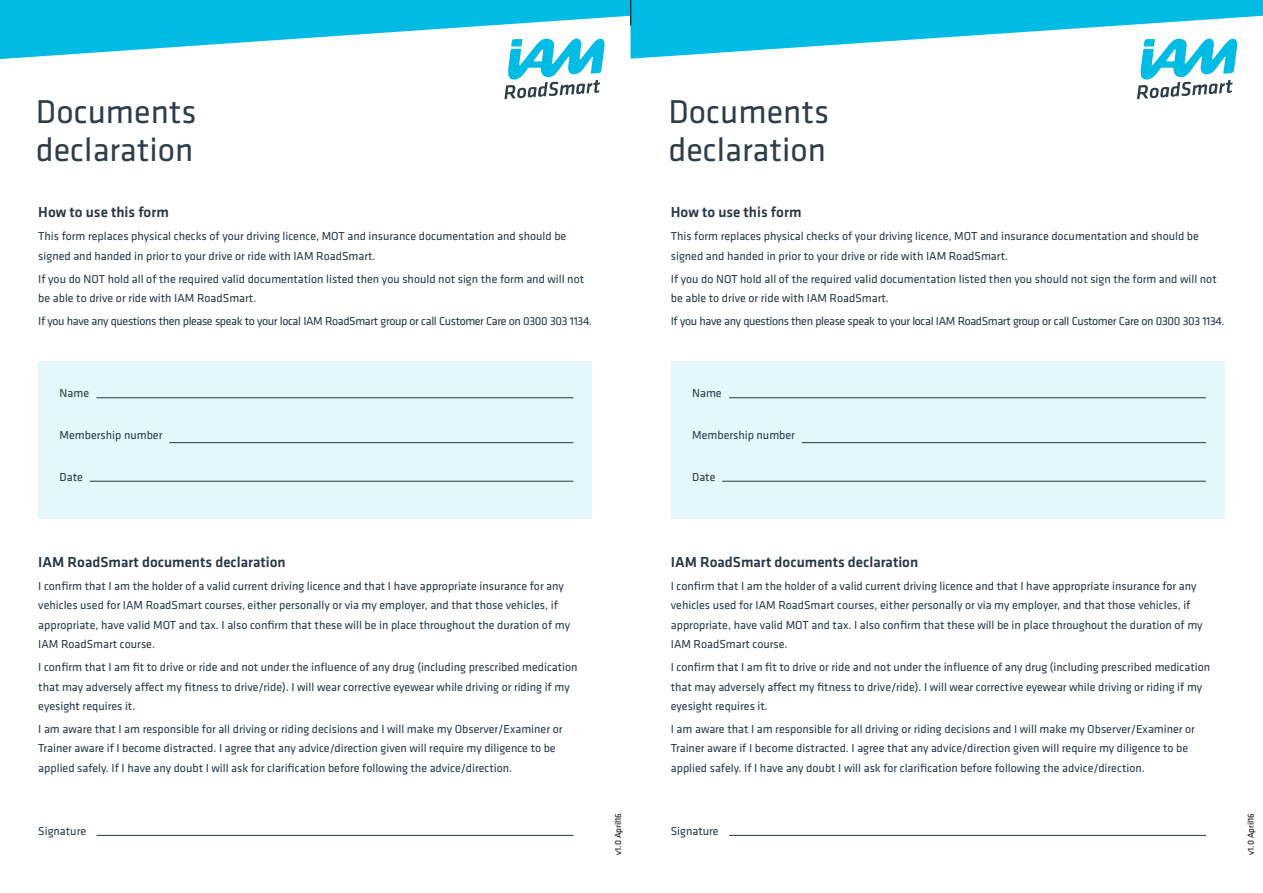
<style>
.page{position:relative;width:1263px;height:893px;background:#fff}
.page>*{position:absolute;margin:0;border:0;box-sizing:border-box;transform-origin:0 0}
.t1{font:34.2px/37.5px "Klavika";color:#2d3e4b}
.t2{font:500 15px "Klavika";color:#263746}
.t3{font:12px/19.5px "Klavika";color:#263746}
.t4{font:12px "Klavika";letter-spacing:-.035em;color:#263746}
.t5{font:9px "Klavika";color:#000}
</style>
<div class="page">
<div style="left:38px;top:362px;width:554px;height:157px;background:#e6f7fc"></div>
<hr style="left:97px;top:397px;width:476px;height:1px;background:#263746">
<hr style="left:169px;top:442px;width:404px;height:1px;background:#263746">
<hr style="left:90px;top:481px;width:483px;height:1px;background:#263746">
<hr style="left:97px;top:835px;width:476px;height:1px;background:#263746">
<div style="left:671px;top:362px;width:553px;height:157px;background:#e6f7fc"></div>
<hr style="left:729px;top:397px;width:477px;height:1px;background:#263746">
<hr style="left:802px;top:442px;width:404px;height:1px;background:#263746">
<hr style="left:722px;top:481px;width:484px;height:1px;background:#263746">
<hr style="left:729px;top:835px;width:477px;height:1px;background:#263746">
<svg style="left:0;top:0;width:1263px;height:99px"></svg>
<h1 class="t1" style="left:36px;top:92px;width:162px">Documents declaration</h1>
<p class="t2" style="left:38px;top:202px;width:132px">How to use this form</p>
<p class="t3" style="left:38px;top:226px;width:530px">This form replaces physical checks of your driving licence, MOT and insurance documentation and should be signed and handed in prior to your drive or ride with IAM RoadSmart.</p>
<p class="t3" style="left:38px;top:269px;width:547px">If you do NOT hold all of the required valid documentation listed then you should not sign the form and will not be able to drive or ride with IAM RoadSmart.</p>
<p class="t4" style="left:38px;top:313px;width:555px">If you have any questions then please speak to your local IAM RoadSmart group or call Customer Care on 0300 303 1134.</p>
<p class="t3" style="left:60px;top:383px;width:31px">Name</p>
<p class="t3" style="left:60px;top:425px;width:104px">Membership number</p>
<p class="t3" style="left:60px;top:467px;width:25px">Date</p>
<p class="t2" style="left:38px;top:552px;width:249px">IAM RoadSmart documents declaration</p>
<p class="t3" style="left:38px;top:575px;width:533px">I confirm that I am the holder of a valid current driving licence and that I have appropriate insurance for any vehicles used for IAM RoadSmart courses, either personally or via my employer, and that those vehicles, if appropriate, have valid MOT and tax. I also confirm that these will be in place throughout the duration of my IAM RoadSmart course.</p>
<p class="t3" style="left:38px;top:657px;width:541px">I confirm that I am fit to drive or ride and not under the influence of any drug (including prescribed medication that may adversely affect my fitness to drive/ride). I will wear corrective eyewear while driving or riding if my eyesight requires it.</p>
<p class="t3" style="left:38px;top:719px;width:526px">I am aware that I am responsible for all driving or riding decisions and I will make my Observer/Examiner or<br>Trainer aware if I become distracted. I agree that any advice/direction given will require my diligence to be applied safely. If I have any doubt I will ask for clarification before following the advice/direction.</p>
<p class="t3" style="left:38px;top:821px;width:49px">Signature</p>
<p class="t5" style="left:612px;top:855px;width:43px;rotate:-90deg">v1.0 April16</p>
<h1 class="t1" style="left:668px;top:92px;width:162px">Documents declaration</h1>
<p class="t2" style="left:671px;top:202px;width:132px">How to use this form</p>
<p class="t3" style="left:671px;top:226px;width:530px">This form replaces physical checks of your driving licence, MOT and insurance documentation and should be signed and handed in prior to your drive or ride with IAM RoadSmart.</p>
<p class="t3" style="left:671px;top:269px;width:547px">If you do NOT hold all of the required valid documentation listed then you should not sign the form and will not be able to drive or ride with IAM RoadSmart.</p>
<p class="t4" style="left:671px;top:313px;width:555px">If you have any questions then please speak to your local IAM RoadSmart group or call Customer Care on 0300 303 1134.</p>
<p class="t3" style="left:692px;top:383px;width:31px">Name</p>
<p class="t3" style="left:692px;top:425px;width:104px">Membership number</p>
<p class="t3" style="left:692px;top:467px;width:25px">Date</p>
<p class="t2" style="left:671px;top:552px;width:249px">IAM RoadSmart documents declaration</p>
<p class="t3" style="left:671px;top:575px;width:533px">I confirm that I am the holder of a valid current driving licence and that I have appropriate insurance for any vehicles used for IAM RoadSmart courses, either personally or via my employer, and that those vehicles, if appropriate, have valid MOT and tax. I also confirm that these will be in place throughout the duration of my IAM RoadSmart course.</p>
<p class="t3" style="left:671px;top:657px;width:541px">I confirm that I am fit to drive or ride and not under the influence of any drug (including prescribed medication that may adversely affect my fitness to drive/ride). I will wear corrective eyewear while driving or riding if my eyesight requires it.</p>
<p class="t3" style="left:671px;top:719px;width:526px">I am aware that I am responsible for all driving or riding decisions and I will make my Observer/Examiner or<br>Trainer aware if I become distracted. I agree that any advice/direction given will require my diligence to be applied safely. If I have any doubt I will ask for clarification before following the advice/direction.</p>
<p class="t3" style="left:671px;top:821px;width:49px">Signature</p>
<p class="t5" style="left:1245px;top:855px;width:43px;rotate:-90deg">v1.0 April16</p>
</div>
